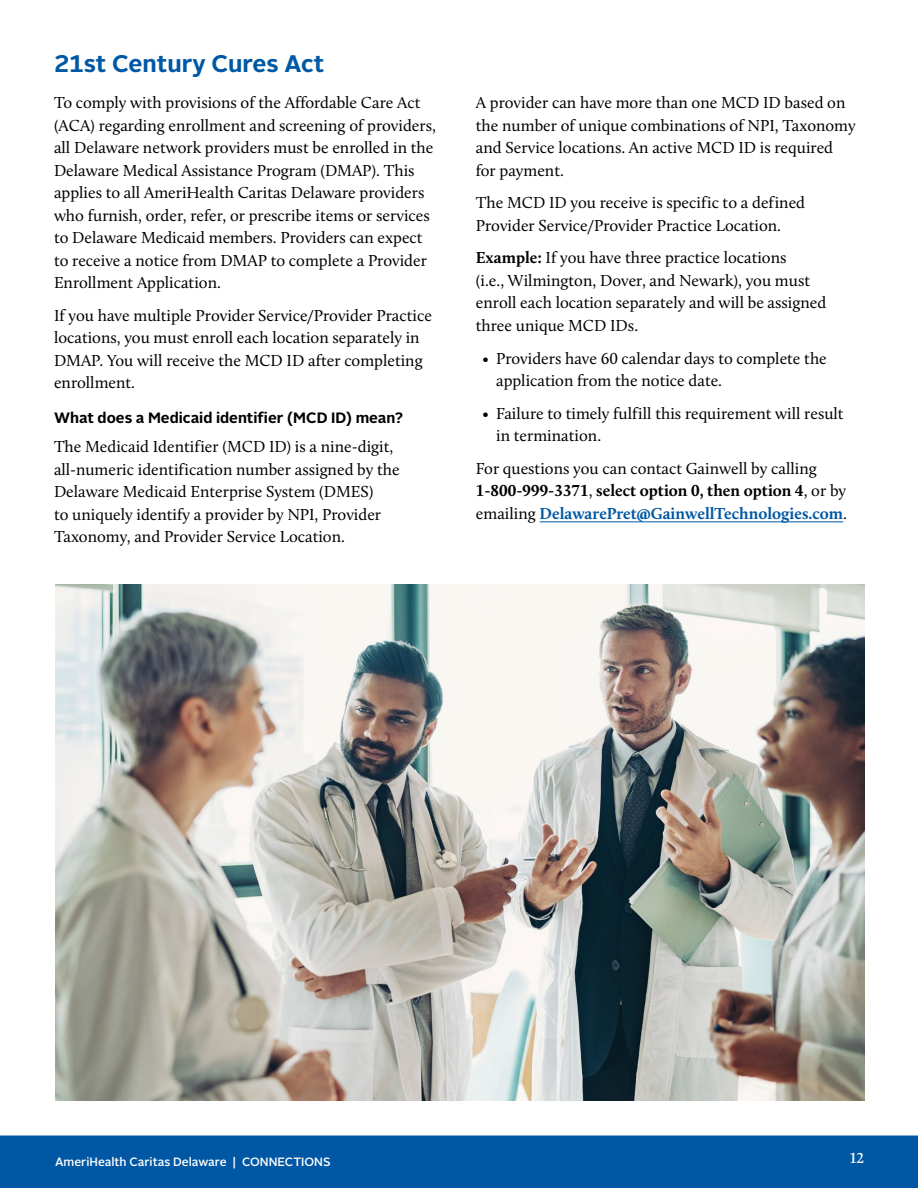
<style>
.page{position:relative;width:918px;height:1188px;background:#fff}
.page>*{position:absolute;margin:0;border:0;box-sizing:border-box;transform-origin:0 0}
.Headline_Span{font:700 24px "Alright Sans";color:#0058a4}
.Body_Copy{font:16.5px/22.5px "Calluna";color:#000}
.Topic_Header{font:700 15px "Alright Sans";color:#000}
.t1{font:600 15px "Calluna";color:#fff}
.t2{font:500 12px "Alright Sans";color:#fff}
.s1{font-weight:700}
.s2{font-weight:700;color:#0058a4}
</style>
<div class="page">
<hr style="left:540px;top:522px;width:303px;height:1px;background:#0058a4">
<img style="left:55px;top:584px;width:810px;height:517px">
<div style="left:0;top:1136px;width:918px;height:52px;background:#0058a4"></div>
<p class="Headline_Span" style="left:54px;top:47px;width:272px">21st Century Cures Act</p>
<p class="Body_Copy" style="left:54px;top:91px;width:383px">To comply with provisions of the Affordable Care Act (ACA) regarding enrollment and screening of providers, all Delaware network providers must be enrolled in the Delaware Medical Assistance Program (DMAP). This applies to all AmeriHealth Caritas Delaware providers who furnish, order, refer, or prescribe items or services to Delaware Medicaid members. Providers can expect to receive a notice from DMAP to complete a Provider Enrollment Application.</p>
<p class="Body_Copy" style="left:54px;top:304px;width:379px">If you have multiple Provider Service/Provider Practice locations, you must enroll each location separately in DMAP. You will receive the MCD ID after completing enrollment.</p>
<p class="Topic_Header" style="left:54px;top:407px;width:351px">What does a Medicaid identifier (MCD ID) mean?</p>
<p class="Body_Copy" style="left:54px;top:435px;width:347px">The Medicaid Identifier (MCD ID) is a nine-digit, all-numeric identification number assigned by the Delaware Medicaid Enterprise System (DMES)<br>to uniquely identify a provider by NPI, Provider Taxonomy, and Provider Service Location.</p>
<p class="Body_Copy" style="left:476px;top:91px;width:381px">A provider can have more than one MCD ID based on the number of unique combinations of NPI, Taxonomy and Service locations. An active MCD ID is required for payment.</p>
<p class="Body_Copy" style="left:476px;top:191px;width:331px">The MCD ID you receive is specific to a defined<br>Provider Service/Provider Practice Location.</p>
<p class="Body_Copy" style="left:476px;top:247px;width:352px"><span class="s1">Example:</span> If you have three practice locations<br>(i.e., Wilmington, Dover, and Newark), you must enroll each location separately and will be assigned three unique MCD IDs.</p>
<p class="Body_Copy" style="left:496px;top:347px;width:332px;text-indent:-14px">• Providers have 60 calendar days to complete the application from the notice date.</p>
<p class="Body_Copy" style="left:496px;top:402px;width:349px;text-indent:-14px">• Failure to timely fulfill this requirement will result in termination.</p>
<p class="Body_Copy" style="left:476px;top:457px;width:373px">For questions you can contact Gainwell by calling<br><span class="s1">1-800-999-3371</span>, <span class="s1">select option 0, then option 4</span>, or by emailing <span class="s2">DelawarePret@GainwellTechnologies.com</span>.</p>
<p class="t2" style="left:55px;top:1154px;width:277px">AmeriHealth Caritas Delaware | CONNECTIONS</p>
<p class="t1" style="left:850px;top:1149px;width:15px">12</p>
</div>
